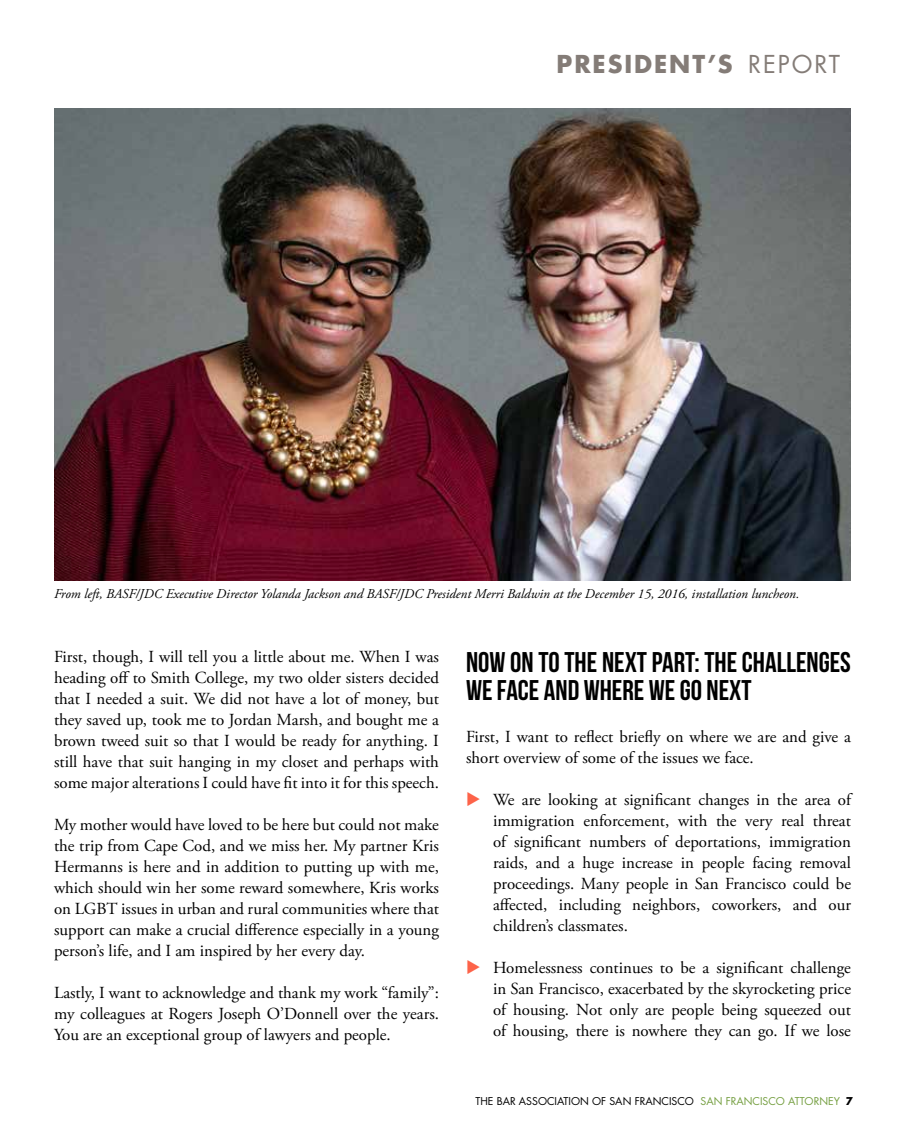
<style>
.page{position:relative;width:905px;height:1134px;background:#fff}
.page>*{position:absolute;margin:0;border:0;box-sizing:border-box;transform-origin:0 0}
.t1{font:28.5px/28.5px "Bebas Neue";color:#000}
.t2{font:700 24px "Futura Std";letter-spacing:.08em;color:#847c77}
.t3{font:16.8px/21px "Adobe Garamond Pro";color:#000;text-align:justify}
.t4{font:italic 13.5px "Adobe Garamond Pro";color:#000}
.t5{font:10.5px "Futura Std";color:#000}
.s1{font-weight:400}
.s2{font-family:"Futura"}
.s3{color:#759f41}
.s4{font-weight:700}
</style>
<div class="page">
<img style="left:54px;top:108px;width:796px;height:472px">
<h2 class="t2" style="left:556px;top:48px;width:285px">PRESIDENT’S <span class="s1">REPORT</span></h2>
<p class="t4" style="left:54px;top:586px;width:747px">From left, BASF/JDC Executive Director Yolanda Jackson and BASF/JDC President Merri Baldwin at the December 15, 2016, installation luncheon.</p>
<p class="t3" style="left:54px;top:647px;width:386px">First, though, I will tell you a little about me. When I was heading off to Smith College, my two older sisters decided that I needed a suit. We did not have a lot of money, but they saved up, took me to Jordan Marsh, and bought me a brown tweed suit so that I would be ready for anything. I still have that suit hanging in my closet and perhaps with some major alterations I could have fit into it for this speech.</p>
<p class="t3" style="left:54px;top:815px;width:386px">My mother would have loved to be here but could not make the trip from Cape Cod, and we miss her. My partner Kris Hermanns is here and in addition to putting up with me, which should win her some reward somewhere, Kris works on LGBT issues in urban and rural communities where that support can make a crucial difference especially in a young person’s life, and I am inspired by her every day.</p>
<p class="t3" style="left:54px;top:983px;width:386px">Lastly, I want to acknowledge and thank my work “family”: my colleagues at Rogers Joseph O’Donnell over the years.<br>You are an exceptional group of lawyers and people.</p>
<h1 class="t1" style="left:466px;top:647px;width:386px">NOW ON TO THE NEXT PART: THE CHALLENGES<br>WE FACE AND WHERE WE GO NEXT</h1>
<p class="t3" style="left:466px;top:727px;width:386px">First, I want to reflect briefly on where we are and give a short overview of some of the issues we face.</p>
<p class="t3" style="left:493px;top:790px;width:359px">We are looking at significant changes in the area of immigration enforcement, with the very real threat of significant numbers of deportations, immigration raids, and a huge increase in people facing removal proceedings. Many people in San Francisco could be affected, including neighbors, coworkers, and our children’s classmates.</p>
<p class="t3" style="left:493px;top:958px;width:359px">Homelessness continues to be a significant challenge in San Francisco, exacerbated by the skyrocketing price of housing. Not only are people being squeezed out of housing, there is nowhere they can go. If we lose</p>
<p class="t5" style="left:475px;top:1094px;width:379px"><span class="s2">T</span>HE BAR ASSOCIATION OF SAN FRANCISCO <span class="s3">SAN FRANCISCO ATTORNEY</span> <span class="s4">7</span></p>
</div>
